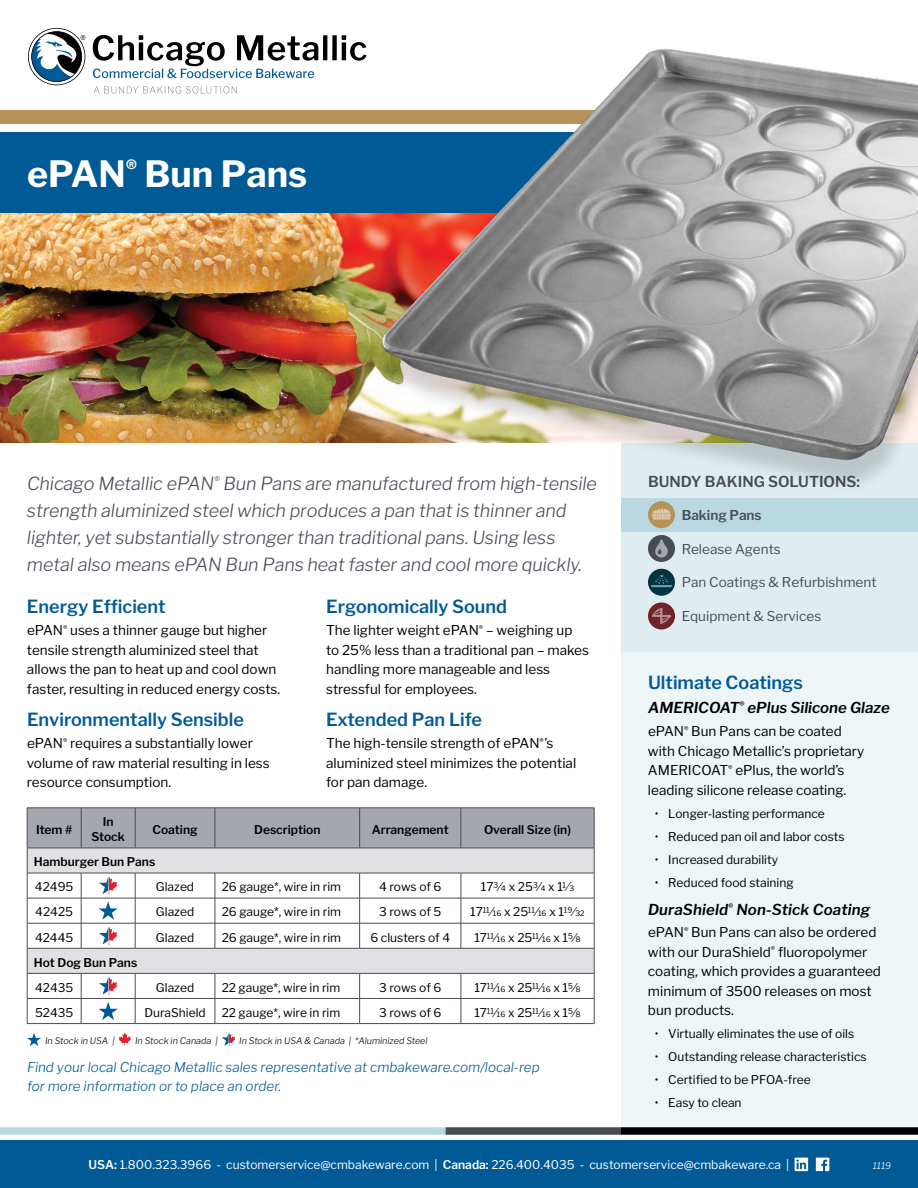
<style>
.page{position:relative;width:918px;height:1188px;background:#fff}
.page>*{position:absolute;margin:0;border:0;box-sizing:border-box;transform-origin:0 0}
.t1{font:700 36px "Libre Franklin";color:#fff}
.t2{font:italic 300 18px/27px "Libre Franklin";letter-spacing:-.005em;color:#474c55}
.t3{font:600 18px "Libre Franklin";color:#005a96}
.t4{font:italic 600 15px "Libre Franklin";color:#000}
.t5{font:600 15px "Libre Franklin";color:#474c55}
.t6{font:13.5px/19.5px "Libre Franklin";color:#000}
.t7{font:italic 300 13.5px/19.5px "Libre Franklin";color:#005a96}
.t8{font:13.5px "Libre Franklin";color:#474c55}
.t9{font:600 13.5px "Libre Franklin";color:#474c55}
.t10{font:12px "Libre Franklin";color:#000}
.t11{font:12px "Libre Franklin";color:#fff}
.t12{font:600 12px/15px "Libre Franklin";color:#000;text-align:center}
.t13{font:italic 300 9px "Libre Franklin";color:#000}
.t14{font:italic 300 9px "Libre Franklin";color:#fff}
.s1{font-weight:600}
</style>
<div class="page">
<div style="left:621px;top:442px;width:297px;height:685px;background:#eef5f6"></div>
<div style="left:0;top:111px;width:918px;height:13px;background:#b79257"></div>
<svg style="left:94px;top:86px;width:143px;height:8px"></svg>
<svg style="left:28px;top:28px;width:57px;height:57px"></svg>
<svg style="left:93px;top:35px;width:251px;height:43px"></svg>
<div style="left:621px;top:442px;width:297px;height:209px;background:#e0edf0"></div>
<div style="left:621px;top:498px;width:297px;height:34px;background:#bad8e1"></div>
<svg style="left:648px;top:569px;width:27px;height:27px"></svg>
<svg style="left:651px;top:575px;width:21px;height:12px"></svg>
<div style="left:648px;top:602px;width:27px;height:27px;background:#702328;border-radius:50%"></div>
<svg style="left:652px;top:608px;width:19px;height:16px"></svg>
<div style="left:648px;top:535px;width:27px;height:27px;background:#474c55;border-radius:50%"></div>
<svg style="left:655px;top:539px;width:13px;height:19px"></svg>
<div style="left:0;top:1141px;width:918px;height:47px;background:#005a96"></div>
<div style="left:0;top:1127px;width:446px;height:8px;background:#bad8e1"></div>
<div style="left:446px;top:1127px;width:175px;height:8px;background:#474c55"></div>
<div style="left:621px;top:1127px;width:297px;height:8px;background:#000"></div>
<svg style="left:795px;top:1158px;width:13px;height:13px"></svg>
<svg style="left:816px;top:1158px;width:13px;height:13px"></svg>
<img style="left:0;top:213px;width:344px;height:229px">
<div style="left:0;top:132px;width:918px;height:81px;background:#005a96"></div>
<hr style="left:27px;top:1023px;width:54px;height:1px;background:#474c55">
<hr style="left:81px;top:1023px;width:54px;height:1px;background:#474c55">
<hr style="left:135px;top:1023px;width:80px;height:1px;background:#474c55">
<hr style="left:360px;top:1023px;width:101px;height:1px;background:#474c55">
<hr style="left:461px;top:1023px;width:133px;height:1px;background:#474c55">
<hr style="left:215px;top:1023px;width:145px;height:1px;background:#474c55">
<svg style="left:27px;top:1033px;width:14px;height:13px"></svg>
<svg style="left:119px;top:1033px;width:12px;height:13px"></svg>
<svg style="left:222px;top:1033px;width:13px;height:13px"></svg>
<img style="left:344px;top:35px;width:574px;height:494px">
<svg style="left:27px;top:808px;width:568px;height:215px"></svg>
<h1 class="t1" style="left:27px;top:152px;width:282px">ePAN<sup>®</sup> Bun Pans</h1>
<p class="t2" style="left:27px;top:470px;width:572px">Chicago Metallic ePAN<sup>®</sup> Bun Pans are manufactured from high-tensile strength aluminized steel which produces a pan that is thinner and lighter, yet substantially stronger than traditional pans. Using less metal also means ePAN Bun Pans heat faster and cool more quickly.</p>
<h2 class="t3" style="left:27px;top:595px;width:140px">Energy Efficient</h2>
<p class="t6" style="left:27px;top:621px;width:255px">ePAN<sup>®</sup> uses a thinner gauge but higher tensile strength aluminized steel that allows the pan to heat up and cool down faster, resulting in reduced energy costs.</p>
<h2 class="t3" style="left:27px;top:708px;width:218px">Environmentally Sensible</h2>
<p class="t6" style="left:27px;top:734px;width:244px">ePAN<sup>®</sup> requires a substantially lower volume of raw material resulting in less resource consumption.</p>
<h2 class="t3" style="left:326px;top:595px;width:182px">Ergonomically Sound</h2>
<p class="t6" style="left:326px;top:621px;width:264px">The lighter weight ePAN<sup>®</sup> – weighing up<br>to 25% less than a traditional pan – makes handling more manageable and less stressful for employees.</p>
<h2 class="t3" style="left:326px;top:708px;width:157px">Extended Pan Life</h2>
<p class="t6" style="left:326px;top:734px;width:252px">The high-tensile strength of ePAN<sup>®</sup>’s aluminized steel minimizes the potential for pan damage.</p>
<p class="t12" style="left:36px;top:822px;width:38px">Item #</p>
<p class="t12" style="left:92px;top:814px;width:35px">In<br>Stock</p>
<p class="t12" style="left:152px;top:822px;width:47px">Coating</p>
<p class="t12" style="left:254px;top:822px;width:68px">Description</p>
<p class="t12" style="left:372px;top:822px;width:79px">Arrangement</p>
<p class="t12" style="left:484px;top:822px;width:88px">Overall Size (in)</p>
<p class="t12" style="left:34px;top:854px;width:123px">Hamburger Bun Pans</p>
<p class="t10" style="left:35px;top:880px;width:40px">42495</p>
<p class="t10" style="left:156px;top:880px;width:40px">Glazed</p>
<p class="t10" style="left:222px;top:880px;width:121px">26 gauge*, wire in rim</p>
<p class="t10" style="left:379px;top:880px;width:64px">4 rows of 6</p>
<p class="t10" style="left:481px;top:880px;width:95px">173/4 x 253/4 x 11/3</p>
<p class="t10" style="left:35px;top:905px;width:39px">42425</p>
<p class="t10" style="left:156px;top:905px;width:40px">Glazed</p>
<p class="t10" style="left:222px;top:905px;width:121px">26 gauge*, wire in rim</p>
<p class="t10" style="left:379px;top:905px;width:64px">3 rows of 5</p>
<p class="t10" style="left:470px;top:905px;width:116px">1711/16 x 2511/16 x 119/32</p>
<p class="t10" style="left:35px;top:930px;width:40px">42445</p>
<p class="t10" style="left:156px;top:930px;width:40px">Glazed</p>
<p class="t10" style="left:222px;top:930px;width:121px">26 gauge*, wire in rim</p>
<p class="t10" style="left:370px;top:930px;width:81px">6 clusters of 4</p>
<p class="t10" style="left:474px;top:930px;width:108px">1711/16 x 2511/16 x 15/8</p>
<p class="t12" style="left:34px;top:955px;width:105px">Hot Dog Bun Pans</p>
<p class="t10" style="left:35px;top:980px;width:40px">42435</p>
<p class="t10" style="left:156px;top:980px;width:40px">Glazed</p>
<p class="t10" style="left:222px;top:980px;width:120px">22 gauge*, wire in rim</p>
<p class="t10" style="left:379px;top:980px;width:64px">3 rows of 6</p>
<p class="t10" style="left:474px;top:980px;width:108px">1711/16 x 2511/16 x 15/8</p>
<p class="t10" style="left:35px;top:1005px;width:40px">52435</p>
<p class="t10" style="left:144px;top:1005px;width:63px">DuraShield</p>
<p class="t10" style="left:222px;top:1005px;width:120px">22 gauge*, wire in rim</p>
<p class="t10" style="left:379px;top:1005px;width:64px">3 rows of 6</p>
<p class="t10" style="left:474px;top:1005px;width:108px">1711/16 x 2511/16 x 15/8</p>
<p class="t13" style="left:45px;top:1035px;width:71px">In Stock in USA |</p>
<p class="t13" style="left:135px;top:1035px;width:84px">In Stock in Canada |</p>
<p class="t13" style="left:239px;top:1035px;width:190px">In Stock in USA &amp; Canada | *Aluminized Steel</p>
<p class="t7" style="left:27px;top:1057px;width:514px">Find your local Chicago Metallic sales representative at cmbakeware.com/local-rep for more information or to place an order.</p>
<p class="t5" style="left:648px;top:473px;width:214px">BUNDY BAKING SOLUTIONS:</p>
<p class="t9" style="left:682px;top:507px;width:81px">Baking Pans</p>
<p class="t8" style="left:682px;top:540px;width:101px">Release Agents</p>
<p class="t8" style="left:682px;top:574px;width:196px">Pan Coatings &amp; Refurbishment</p>
<p class="t8" style="left:682px;top:608px;width:141px">Equipment &amp; Services</p>
<h2 class="t3" style="left:648px;top:671px;width:156px">Ultimate Coatings</h2>
<p class="t4" style="left:648px;top:699px;width:243px">AMERICOAT<sup>®</sup> ePlus Silicone Glaze</p>
<p class="t6" style="left:648px;top:721px;width:218px">ePAN<sup>®</sup> Bun Pans can be coated with Chicago Metallic’s proprietary<br>AMERICOAT<sup>®</sup> ePlus, the world’s leading silicone release coating.</p>
<p class="t10" style="left:655px;top:806px;width:172px">• Longer-lasting performance</p>
<p class="t10" style="left:655px;top:829px;width:192px">• Reduced pan oil and labor costs</p>
<p class="t10" style="left:655px;top:852px;width:125px">• Increased durability</p>
<p class="t10" style="left:655px;top:875px;width:140px">• Reduced food staining</p>
<p class="t4" style="left:648px;top:900px;width:224px">DuraShield<sup>®</sup> Non-Stick Coating</p>
<p class="t6" style="left:648px;top:923px;width:235px">ePAN<sup>®</sup> Bun Pans can also be ordered with our DuraShield<sup>®</sup> fluoropolymer coating, which provides a guaranteed minimum of 3500 releases on most bun products.</p>
<p class="t10" style="left:655px;top:1027px;width:201px">• Virtually eliminates the use of oils</p>
<p class="t10" style="left:655px;top:1050px;width:213px">• Outstanding release characteristics</p>
<p class="t10" style="left:655px;top:1073px;width:158px">• Certified to be PFOA-free</p>
<p class="t10" style="left:655px;top:1096px;width:88px">• Easy to clean</p>
<p class="t11" style="left:89px;top:1158px;width:702px"><span class="s1">USA:</span> 1.800.323.3966 - customerservice@cmbakeware.com | <span class="s1">Canada:</span> 226.400.4035 - customerservice@cmbakeware.ca |</p>
<p class="t14" style="left:862px;top:1161px;width:29px">MMYY</p>
<p class="t14" style="left:873px;top:1161px;width:20px">1119</p>
</div>
